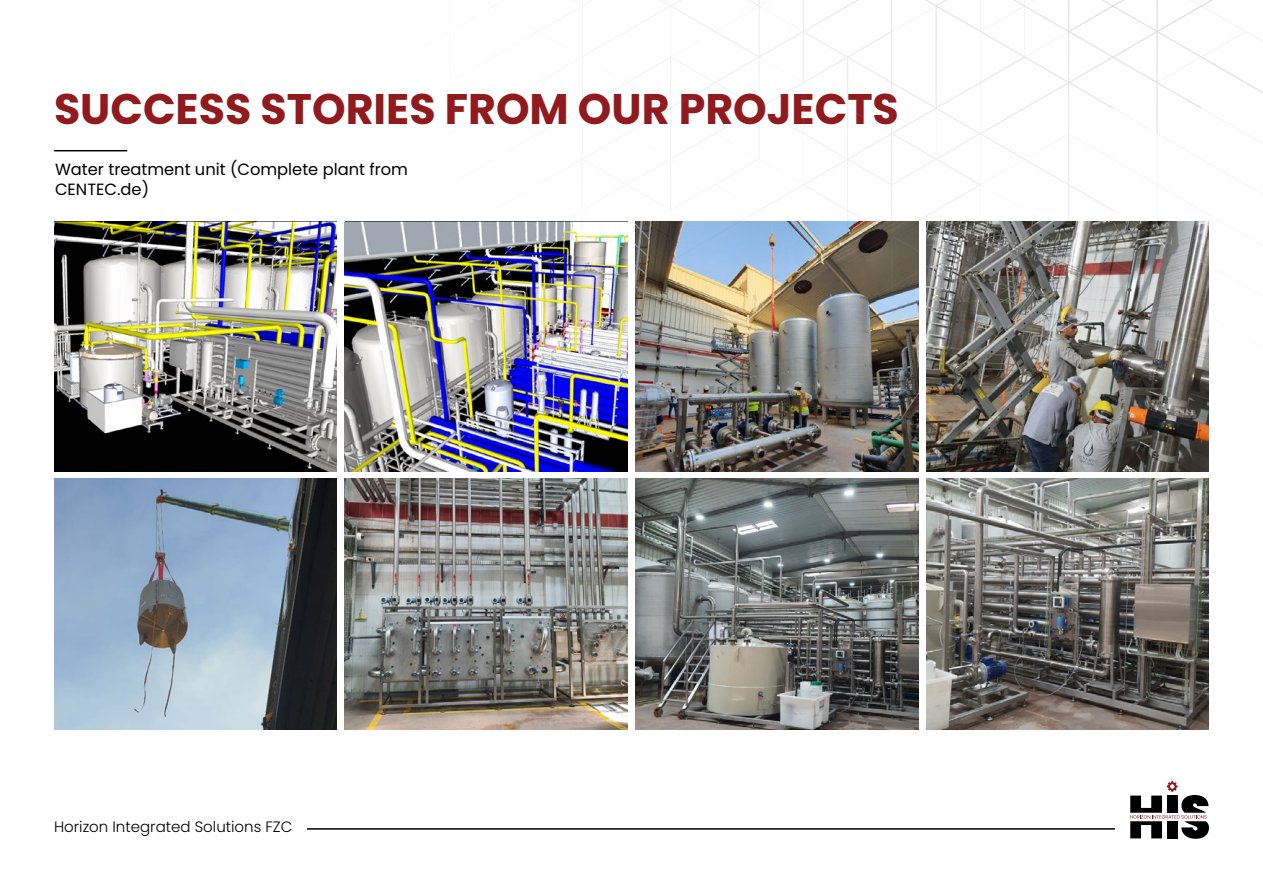
<style>
.page{position:relative;width:1263px;height:893px;background:#fff}
.page>*{position:absolute;margin:0;border:0;box-sizing:border-box;transform-origin:0 0}
.t1{font:700 42.75px "Poppins";color:#901a1d}
.t2{font:16.35px/19.5px "Poppins";color:#000}
.t3{font:300 15px "Poppins";color:#000}
</style>
<div class="page">
<hr style="left:307px;top:828px;width:808px;height:2px;background:#000">
<svg style="left:1130px;top:781px;width:79px;height:58px"></svg>
<img style="left:54px;top:222px;width:283px;height:249px">
<img style="left:54px;top:479px;width:283px;height:251px">
<img style="left:345px;top:222px;width:282px;height:249px">
<img style="left:345px;top:479px;width:282px;height:251px">
<img style="left:636px;top:390px;width:282px;height:81px">
<img style="left:636px;top:479px;width:282px;height:251px">
<img style="left:926px;top:390px;width:283px;height:81px">
<img style="left:926px;top:479px;width:283px;height:251px">
<hr style="left:54px;top:150px;width:73px;height:1px;background:#000">
<img style="left:415px;top:1px;width:848px;height:389px">
<h1 class="t1" style="left:54px;top:84px;width:846px">SUCCESS STORIES FROM OUR PROJECTS</h1>
<p class="t2" style="left:55px;top:160px;width:354px">Water treatment unit (Complete plant from<br>CENTEC.de)</p>
<p class="t3" style="left:54px;top:818px;width:240px">Horizon Integrated Solutions FZC</p>
</div>
